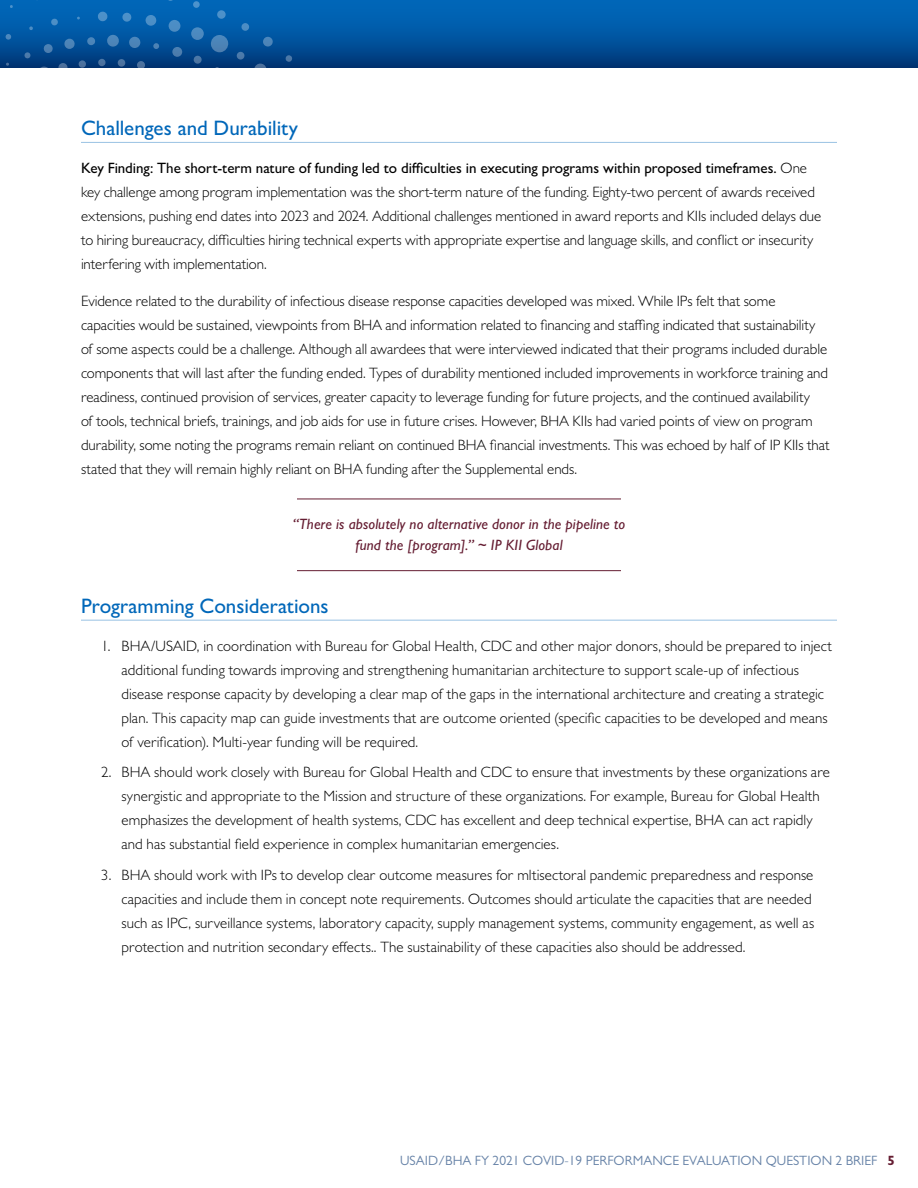
<style>
.page{position:relative;width:918px;height:1188px;background:#fff}
.page>*{position:absolute;margin:0;border:0;box-sizing:border-box;transform-origin:0 0}
.H4_Subhead_2_underline{font:500 21px "Gill Sans MT Pro";color:#0067b9}
.p_text{font:300 15px/24px "Gill Sans MT Pro";color:#000}
.P_Quote{font:italic 500 15px/21px "Gill Sans MT Pro";letter-spacing:.01em;color:#651d32;text-align:center}
.t1{font:13.5px "Gill Sans MT Pro";color:#6682a7}
.s1{font-weight:500}
.s2{font-weight:700;color:#651d32}
</style>
<div class="page">
<div style="left:0;top:0;width:918px;height:68px;background:linear-gradient(to bottom,#006ec3,#043c7d)"></div>
<img style="left:10px;top:0;width:239px;height:32px">
<hr style="left:81px;top:142px;width:756px;height:1px;background:#99c2e3">
<hr style="left:297px;top:499px;width:324px;height:1px;background:#651d32">
<hr style="left:297px;top:570px;width:324px;height:1px;background:#651d32">
<hr style="left:81px;top:620px;width:756px;height:1px;background:#99c2e3">
<h4 class="H4_Subhead_2_underline" style="left:81px;top:116px;width:219px">Challenges and Durability</h4>
<p class="p_text" style="left:81px;top:155px;width:742px"><span class="s1">Key Finding: The short-term nature of funding led to difficulties in executing programs within proposed timeframes.</span> One key challenge among program implementation was the short-term nature of the funding. Eighty-two percent of awards received extensions, pushing end dates into 2023 and 2024. Additional challenges mentioned in award reports and KIIs included delays due to hiring bureaucracy, difficulties hiring technical experts with appropriate expertise and language skills, and conflict or insecurity interfering with implementation.</p>
<p class="p_text" style="left:81px;top:289px;width:750px">Evidence related to the durability of infectious disease response capacities developed was mixed. While IPs felt that some capacities would be sustained, viewpoints from BHA and information related to financing and staffing indicated that sustainability of some aspects could be a challenge. Although all awardees that were interviewed indicated that their programs included durable components that will last after the funding ended. Types of durability mentioned included improvements in workforce training and readiness, continued provision of services, greater capacity to leverage funding for future projects, and the continued availability<br>of tools, technical briefs, trainings, and job aids for use in future crises. However, BHA KIIs had varied points of view on program durability, some noting the programs remain reliant on continued BHA financial investments. This was echoed by half of IP KIIs that stated that they will remain highly reliant on BHA funding after the Supplemental ends.</p>
<p class="P_Quote" style="left:293px;top:513px;width:334px">“There is absolutely no alternative donor in the pipeline to fund the [program].” ~ IP KII Global</p>
<h4 class="H4_Subhead_2_underline" style="left:81px;top:593px;width:249px">Programming Considerations</h4>
<p class="p_text" style="left:122px;top:633px;width:712px;text-indent:-20px">1. BHA/USAID, in coordination with Bureau for Global Health, CDC and other major donors, should be prepared to inject additional funding towards improving and strengthening humanitarian architecture to support scale-up of infectious disease response capacity by developing a clear map of the gaps in the international architecture and creating a strategic plan. This capacity map can guide investments that are outcome oriented (specific capacities to be developed and means of verification). Multi-year funding will be required.</p>
<p class="p_text" style="left:122px;top:760px;width:710px;text-indent:-20px">2. BHA should work closely with Bureau for Global Health and CDC to ensure that investments by these organizations are synergistic and appropriate to the Mission and structure of these organizations. For example, Bureau for Global Health emphasizes the development of health systems, CDC has excellent and deep technical expertise, BHA can act rapidly and has substantial field experience in complex humanitarian emergencies.</p>
<p class="p_text" style="left:122px;top:863px;width:694px;text-indent:-20px">3. BHA should work with IPs to develop clear outcome measures for mltisectoral pandemic preparedness and response capacities and include them in concept note requirements. Outcomes should articulate the capacities that are needed such as IPC, surveillance systems, laboratory capacity, supply management systems, community engagement, as well as protection and nutrition secondary effects.. The sustainability of these capacities also should be addressed.</p>
<p class="t1" style="left:400px;top:1152px;width:496px">USAID/BHA FY 2021 COVID-19 PERFORMANCE EVALUATION QUESTION 2 BRIEF <span class="s2">5</span></p>
</div>
